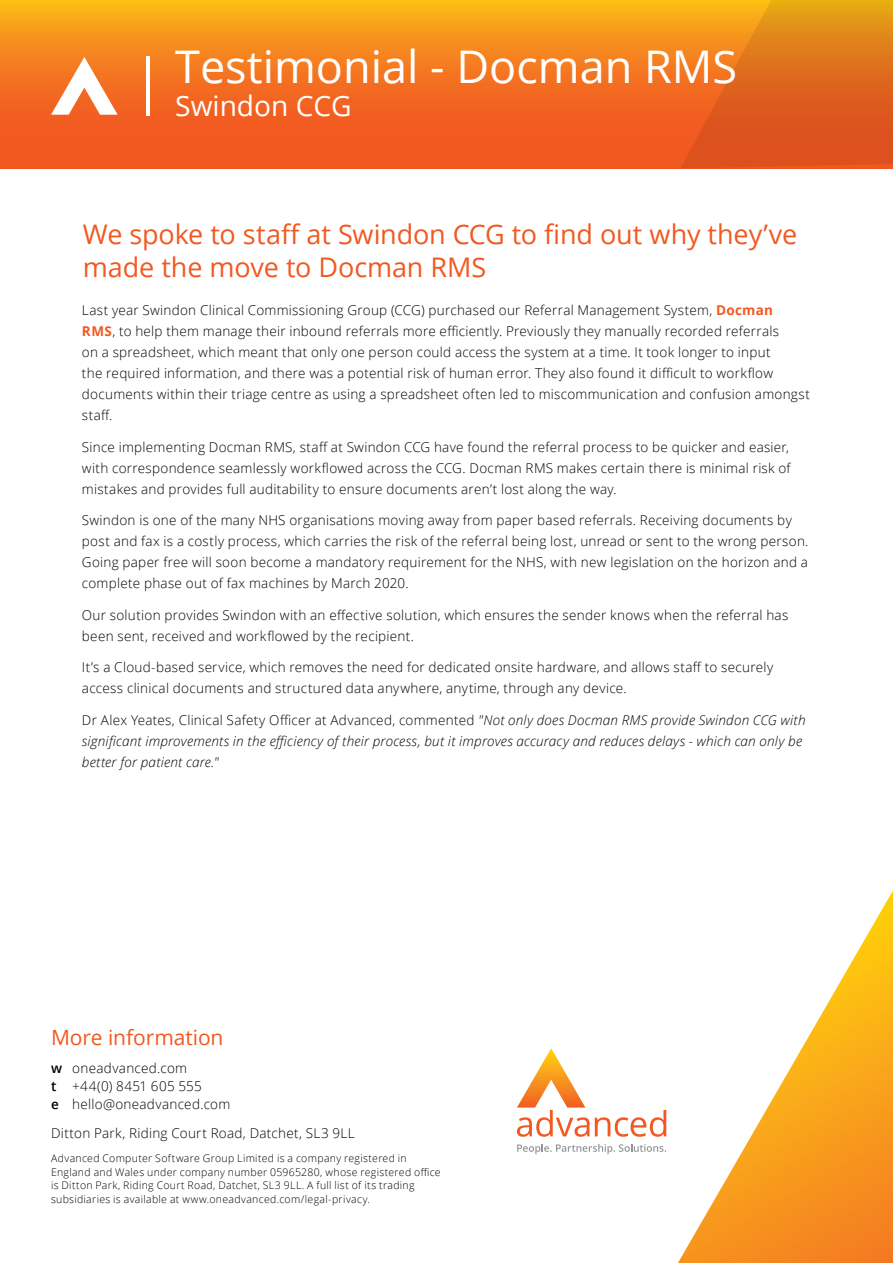
<style>
.page{position:relative;width:893px;height:1263px;background:#fff}
.page>*{position:absolute;margin:0;border:0;box-sizing:border-box;transform-origin:0 0}
.t1{font:45px "Open Sans";color:#fff}
.t2{font:28.2px "Open Sans";color:#fff}
.t3{font:27px/33px "Open Sans";letter-spacing:-.005em;color:#f15921}
.t4{font:21px "Open Sans";letter-spacing:-.005em;color:#f15921}
.t5{font:300 13.5px/21px "Open Sans";letter-spacing:.02em;color:#000}
.t6{font:italic 300 13.5px/21px "Open Sans";letter-spacing:.015em;color:#000}
.t7{font:300 10.5px/13.5px "Open Sans";letter-spacing:.03em;color:#000}
.s1{font-weight:700;color:#f15921}
.s2{font-style:normal}
.s3{font-weight:600}
</style>
<div class="page">
<svg style="left:0;top:0;width:673px;height:168px;background:#f4781e"></svg>
<svg style="left:673px;top:0;width:220px;height:168px;background:#e4701c"></svg>
<hr style="left:147px;top:56px;width:3px;height:60px;background:#fff">
<svg style="left:51px;top:57px;width:67px;height:58px"></svg>
<svg style="left:678px;top:890px;width:215px;height:373px"></svg>
<svg style="left:517px;top:1144px;width:149px;height:10px"></svg>
<svg style="left:517px;top:1048px;width:72px;height:89px"></svg>
<svg style="left:595px;top:1110px;width:71px;height:27px"></svg>
<h1 class="t1" style="left:175px;top:36px;width:563px">Testimonial - Docman RMS</h1>
<h2 class="t2" style="left:175px;top:86px;width:178px">Swindon CCG</h2>
<h3 class="t3" style="left:83px;top:217px;width:716px">We spoke to staff at Swindon CCG to find out why they’ve made the move to Docman RMS</h3>
<p class="t5" style="left:82px;top:299px;width:729px">Last year Swindon Clinical Commissioning Group (CCG) purchased our Referral Management System, <span class="s1">Docman<br>RMS</span>, to help them manage their inbound referrals more efficiently. Previously they manually recorded referrals<br>on a spreadsheet, which meant that only one person could access the system at a time. It took longer to input<br>the required information, and there was a potential risk of human error. They also found it difficult to workflow documents within their triage centre as using a spreadsheet often led to miscommunication and confusion amongst staff.</p>
<p class="t5" style="left:82px;top:436px;width:710px;text-align:justify">Since implementing Docman RMS, staff at Swindon CCG have found the referral process to be quicker and easier, with correspondence seamlessly workflowed across the CCG. Docman RMS makes certain there is minimal risk of mistakes and provides full auditability to ensure documents aren’t lost along the way.</p>
<p class="t5" style="left:82px;top:509px;width:728px">Swindon is one of the many NHS organisations moving away from paper based referrals. Receiving documents by post and fax is a costly process, which carries the risk of the referral being lost, unread or sent to the wrong person.<br>Going paper free will soon become a mandatory requirement for the NHS, with new legislation on the horizon and a complete phase out of fax machines by March 2020.</p>
<p class="t5" style="left:82px;top:604px;width:708px">Our solution provides Swindon with an effective solution, which ensures the sender knows when the referral has been sent, received and workflowed by the recipient.</p>
<p class="t5" style="left:82px;top:657px;width:693px">It’s a Cloud-based service, which removes the need for dedicated onsite hardware, and allows staff to securely access clinical documents and structured data anywhere, anytime, through any device.</p>
<p class="t6" style="left:82px;top:709px;width:725px"><span class="s2">Dr Alex Yeates, Clinical Safety Officer at Advanced, commented</span> "Not only does Docman RMS provide Swindon CCG with significant improvements in the efficiency of their process, but it improves accuracy and reduces delays - which can only be better for patient care."</p>
<h3 class="t4" style="left:51px;top:1022px;width:174px">More information</h3>
<p class="t5" style="left:51px;top:1059px;width:181px;line-height:18px"><span class="s3">w</span> oneadvanced.com<br><span class="s3">t</span> +44(0) 8451 605 555<br><span class="s3">e</span> hello@oneadvanced.com</p>
<p class="t5" style="left:51px;top:1122px;width:305px">Ditton Park, Riding Court Road, Datchet, SL3 9LL</p>
<p class="t7" style="left:51px;top:1151px;width:391px">Advanced Computer Software Group Limited is a company registered in England and Wales under company number 05965280, whose registered office is Ditton Park, Riding Court Road, Datchet, SL3 9LL. A full list of its trading subsidiaries is available at www.oneadvanced.com/legal-privacy.</p>
</div>
